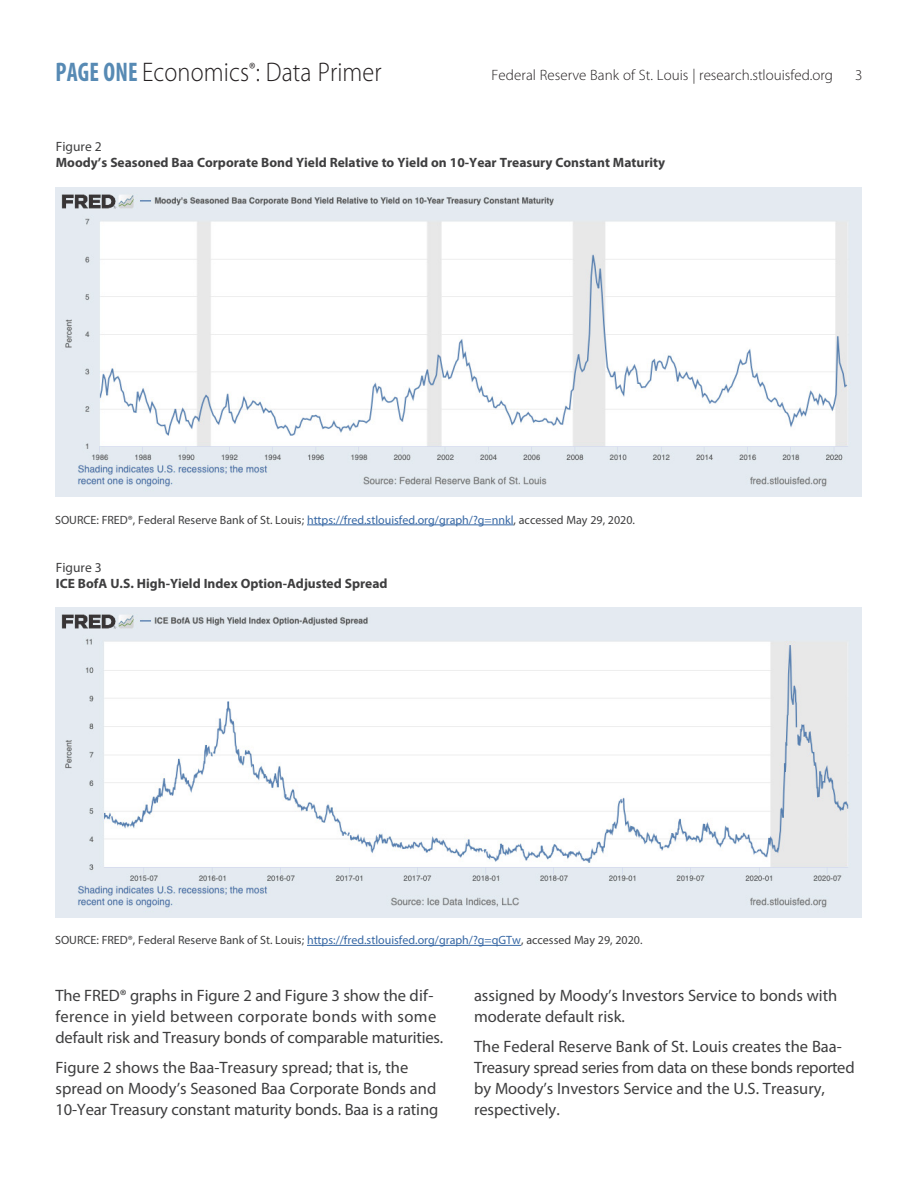
<style>
.page{position:relative;width:918px;height:1188px;background:#fff}
.page>*{position:absolute;margin:0;border:0;box-sizing:border-box;transform-origin:0 0}
.t1{font:300 27px "Myriad Pro";letter-spacing:.005em;color:#231f20;scale:.9 1}
.Text{font:16.5px/21px "Myriad Pro";color:#3e3e3f}
.t2{font:300 15px "Myriad Pro";letter-spacing:.005em;color:#231f20}
.Text-2{font:700 13.5px "Myriad Pro";color:#3e3e3f}
.Text-3{font:13.5px "Myriad Pro";color:#3e3e3f}
.Text-4{font:12px "Myriad Pro";color:#3e3e3f}
.s1{font-weight:700;font-stretch:condensed;color:#578ab4}
.s2{color:#3667a4}
</style>
<div class="page">
<img style="left:56px;top:187px;width:806px;height:310px">
<hr style="left:307px;top:525px;width:207px;height:1px;background:#3667a4">
<img style="left:56px;top:608px;width:806px;height:309px">
<hr style="left:307px;top:945px;width:214px;height:1px;background:#3667a4">
<p class="t1" style="left:56px;top:57px;width:364px"><span class="s1">PAGE ONE</span> Economics<sup>®</sup>: Data Primer</p>
<p class="t2" style="left:492px;top:67px;width:343px">Federal Reserve Bank of St. Louis | research.stlouisfed.org</p>
<p class="t2" style="left:855px;top:67px;width:9px">3</p>
<p class="Text-3" style="left:56px;top:138px;width:47px">Figure 2</p>
<p class="Text-2" style="left:56px;top:154px;width:611px">Moody’s Seasoned Baa Corporate Bond Yield Relative to Yield on 10-Year Treasury Constant Maturity</p>
<p class="Text-4" style="left:55px;top:512px;width:581px">SOURCE: FRED®, Federal Reserve Bank of St. Louis; <span class="s2">https://fred.stlouisfed.org/graph/?g=nnkl</span>, accessed May 29, 2020.</p>
<p class="Text-3" style="left:56px;top:559px;width:47px">Figure 3</p>
<p class="Text-2" style="left:56px;top:574px;width:333px">ICE BofA U.S. High-Yield Index Option-Adjusted Spread</p>
<p class="Text-4" style="left:55px;top:933px;width:589px">SOURCE: FRED®, Federal Reserve Bank of St. Louis; <span class="s2">https://fred.stlouisfed.org/graph/?g=qGTw</span>, accessed May 29, 2020.</p>
<p class="Text" style="left:56px;top:985px;width:389px">The FRED® graphs in Figure 2 and Figure 3 show the dif&shy;ference in yield between corporate bonds with some default risk and Treasury bonds of comparable maturities.</p>
<p class="Text" style="left:56px;top:1057px;width:385px">Figure 2 shows the Baa-Treasury spread; that is, the spread on Moody’s Seasoned Baa Corporate Bonds and<br>10-Year Treasury constant maturity bonds. Baa is a rating</p>
<p class="Text" style="left:474px;top:985px;width:365px">assigned by Moody’s Investors Service to bonds with moderate default risk.</p>
<p class="Text" style="left:474px;top:1036px;width:382px">The Federal Reserve Bank of St. Louis creates the Baa-Treasury spread series from data on these bonds reported by Moody’s Investors Service and the U.S. Treasury, respectively.</p>
</div>
